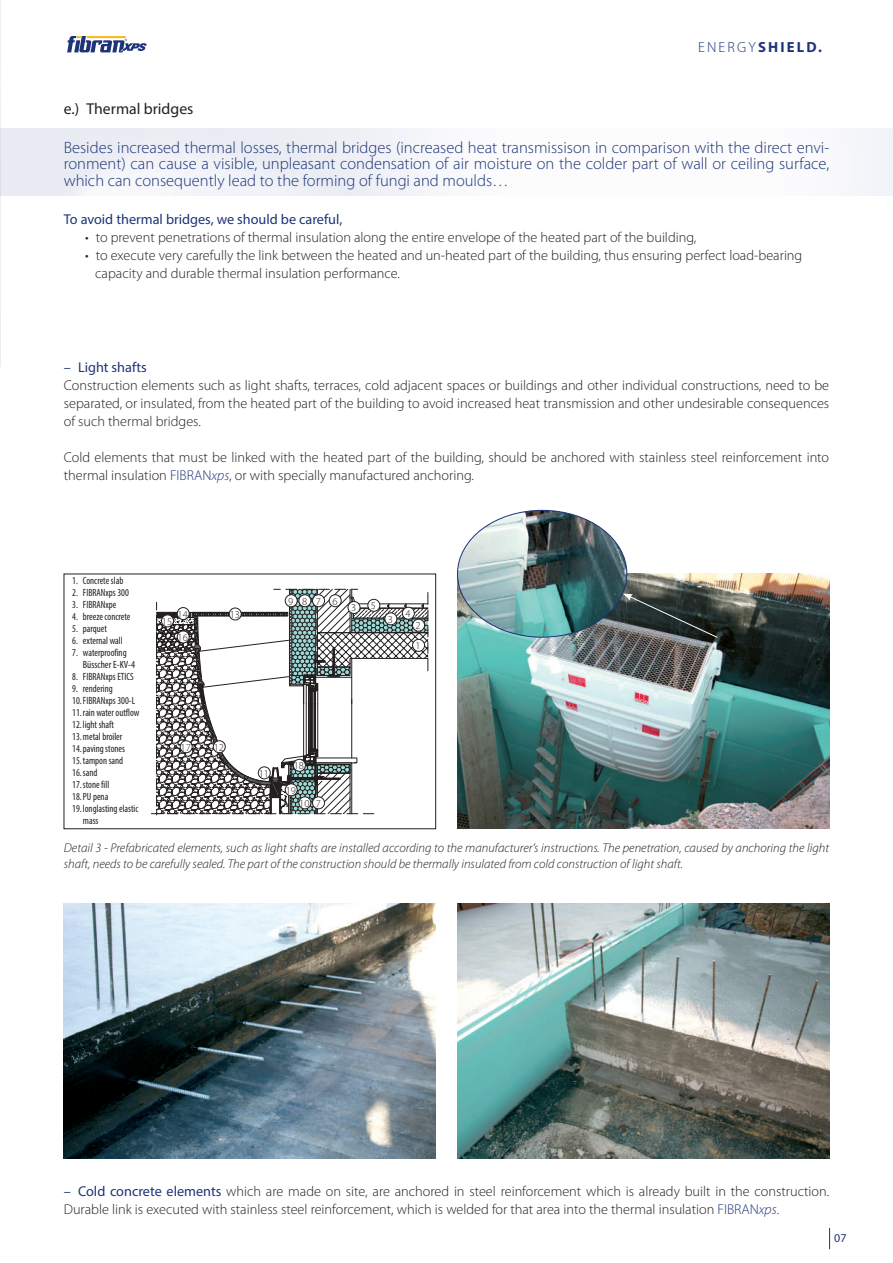
<style>
.page{position:relative;width:893px;height:1263px;background:#fff}
.page>*{position:absolute;margin:0;border:0;box-sizing:border-box;transform-origin:0 0}
.t1{font:300 16.5px/16.5px "Myriad Pro";color:#1d3479;text-align:justify}
.t2{font:15.75px "Myriad Pro";color:#231f20}
.t3{font:700 14.7px "Myriad Pro";letter-spacing:.145em;color:#1d3479}
.t4{font:300 14.25px/18px "Myriad Pro";color:#231f20}
.t5{font:14.25px "Myriad Pro";color:#1d3479}
.t6{font:italic 300 12.75px/16.5px "Myriad Pro";color:#231f20}
.t7{font:12px "Myriad Pro";color:#1d3479}
.t8{font:condensed 10.5px/12px "Myriad Pro";color:#231f20;scale:.95 1}
.t9{font:300 10.5px "Myriad Pro";color:#231f20}
.s1{font-weight:300}
.s2{color:#1d3479}
.s3{font-style:italic;color:#1d3479}
.s4{font-weight:400;color:#1d3479}
</style>
<div class="page">
<div style="left:64px;top:574px;width:372px;height:255px;border:1px solid #231f20"></div>
<img style="left:64px;top:903px;width:372px;height:255px">
<img style="left:457px;top:903px;width:372px;height:255px">
<svg style="left:67px;top:36px;width:80px;height:16px"></svg>
<img style="left:0;top:0;width:1px;height:367px">
<svg style="left:829px;top:1228px;width:1px;height:21px"></svg>
<img style="left:457px;top:574px;width:372px;height:255px">
<svg style="left:152px;top:589px;width:277px;height:226px"></svg>
<div style="left:329px;top:595px;width:12px;height:12px;background:#fff;border-radius:50%"></div>
<div style="left:329px;top:594px;width:12px;height:13px;border:1px solid #231f20;border-radius:50%"></div>
<div style="left:312px;top:595px;width:13px;height:12px;background:#fff;border-radius:50%"></div>
<div style="left:312px;top:594px;width:13px;height:13px;border:1px solid #231f20;border-radius:50%"></div>
<div style="left:299px;top:595px;width:12px;height:12px;background:#fff;border-radius:50%"></div>
<div style="left:299px;top:594px;width:12px;height:13px;border:1px solid #231f20;border-radius:50%"></div>
<div style="left:299px;top:797px;width:12px;height:12px;background:#fff;border-radius:50%"></div>
<div style="left:299px;top:797px;width:12px;height:12px;border:1px solid #231f20;border-radius:50%"></div>
<div style="left:258px;top:767px;width:12px;height:12px;background:#fff;border-radius:50%"></div>
<div style="left:258px;top:767px;width:12px;height:12px;border:1px solid #231f20;border-radius:50%"></div>
<div style="left:161px;top:615px;width:13px;height:12px;background:#fff;border-radius:50%"></div>
<div style="left:161px;top:615px;width:13px;height:12px;border:1px solid #231f20;border-radius:50%"></div>
<div style="left:413px;top:639px;width:12px;height:12px;background:#fff;border-radius:50%"></div>
<div style="left:412px;top:639px;width:13px;height:12px;border:1px solid #231f20;border-radius:50%"></div>
<div style="left:413px;top:619px;width:12px;height:12px;background:#fff;border-radius:50%"></div>
<div style="left:412px;top:619px;width:13px;height:12px;border:1px solid #231f20;border-radius:50%"></div>
<div style="left:385px;top:613px;width:12px;height:12px;background:#fff;border-radius:50%"></div>
<div style="left:385px;top:613px;width:12px;height:12px;border:1px solid #231f20;border-radius:50%"></div>
<div style="left:402px;top:607px;width:12px;height:12px;background:#fff;border-radius:50%"></div>
<div style="left:402px;top:607px;width:12px;height:12px;border:1px solid #231f20;border-radius:50%"></div>
<div style="left:348px;top:601px;width:12px;height:12px;background:#fff;border-radius:50%"></div>
<div style="left:348px;top:601px;width:12px;height:13px;border:1px solid #231f20;border-radius:50%"></div>
<div style="left:368px;top:599px;width:12px;height:12px;background:#fff;border-radius:50%"></div>
<div style="left:368px;top:599px;width:12px;height:12px;border:1px solid #231f20;border-radius:50%"></div>
<div style="left:285px;top:595px;width:12px;height:12px;background:#fff;border-radius:50%"></div>
<div style="left:285px;top:594px;width:12px;height:13px;border:1px solid #231f20;border-radius:50%"></div>
<div style="left:229px;top:608px;width:12px;height:12px;background:#fff;border-radius:50%"></div>
<div style="left:229px;top:608px;width:12px;height:12px;border:1px solid #231f20;border-radius:50%"></div>
<div style="left:177px;top:607px;width:12px;height:12px;background:#fff;border-radius:50%"></div>
<div style="left:177px;top:607px;width:12px;height:13px;border:1px solid #231f20;border-radius:50%"></div>
<div style="left:213px;top:741px;width:12px;height:12px;background:#fff;border-radius:50%"></div>
<div style="left:213px;top:740px;width:12px;height:13px;border:1px solid #231f20;border-radius:50%"></div>
<div style="left:177px;top:631px;width:12px;height:12px;background:#fff;border-radius:50%"></div>
<div style="left:177px;top:631px;width:12px;height:12px;border:1px solid #231f20;border-radius:50%"></div>
<div style="left:312px;top:797px;width:13px;height:12px;background:#fff;border-radius:50%"></div>
<div style="left:312px;top:797px;width:13px;height:12px;border:1px solid #231f20;border-radius:50%"></div>
<div style="left:180px;top:741px;width:12px;height:12px;background:#fff;border-radius:50%"></div>
<div style="left:180px;top:740px;width:12px;height:13px;border:1px solid #231f20;border-radius:50%"></div>
<div style="left:293px;top:759px;width:12px;height:12px;background:#fff;border-radius:50%"></div>
<div style="left:293px;top:759px;width:13px;height:12px;border:1px solid #231f20;border-radius:50%"></div>
<div style="left:285px;top:784px;width:12px;height:12px;background:#fff;border-radius:50%"></div>
<div style="left:285px;top:784px;width:12px;height:12px;border:1px solid #231f20;border-radius:50%"></div>
<img style="left:457px;top:510px;width:170px;height:127px">
<svg style="left:623px;top:593px;width:95px;height:45px;background:#39413f"></svg>
<p class="t3" style="left:698px;top:38px;width:125px"><span class="s1">ENERGY</span>SHIELD.</p>
<p class="t2" style="left:64px;top:99px;width:131px">e.) Thermal bridges</p>
<p class="t1" style="left:64px;top:139px;width:767px">Besides increased thermal losses, thermal bridges (increased heat transmissison in comparison with the direct envi&shy;ronment) can cause a visible, unpleasant condensation of air moisture on the colder part of wall or ceiling surface, which can consequently lead to the forming of fungi and moulds…</p>
<p class="t5" style="left:64px;top:210px;width:280px">To avoid thermal bridges, we should be careful,</p>
<p class="t4" style="left:85px;top:228px;width:613px">• to prevent penetrations of thermal insulation along the entire envelope of the heated part of the building,</p>
<p class="t4" style="left:95px;top:246px;width:709px;text-indent:-10px">• to execute very carefully the link between the heated and un-heated part of the building, thus ensuring perfect load-bearing capacity and durable thermal insulation performance.</p>
<p class="t5" style="left:64px;top:359px;width:84px">– Light shafts</p>
<p class="t4" style="left:64px;top:377px;width:767px;text-align:justify">Construction elements such as light shafts, terraces, cold adjacent spaces or buildings and other individual constructions, need to be separated, or insulated, from the heated part of the building to avoid increased heat transmission and other undesirable consequences of such thermal bridges.</p>
<p class="t4" style="left:64px;top:449px;width:767px">Cold elements that must be linked with the heated part of the building, should be anchored with stainless steel reinforcement into thermal insulation <span class="s2">FIBRAN</span><span class="s3">xps</span>, or with specially manufactured anchoring.</p>
<p class="t8" style="left:72px;top:575px;width:55px">1. Concrete slab</p>
<p class="t8" style="left:72px;top:587px;width:61px">2. FIBRANxps 300</p>
<p class="t8" style="left:72px;top:599px;width:48px">3. FIBRANxpe</p>
<p class="t8" style="left:72px;top:611px;width:63px">4. breeze concrete</p>
<p class="t8" style="left:72px;top:623px;width:38px">5. parquet</p>
<p class="t8" style="left:72px;top:635px;width:55px">6. external wall</p>
<p class="t8" style="left:83px;top:647px;width:56px;text-indent:-11px">7. waterproofing<br>Büsscher E-KV-4</p>
<p class="t8" style="left:72px;top:671px;width:66px">8. FIBRANxps ETICS</p>
<p class="t8" style="left:72px;top:683px;width:44px">9. rendering</p>
<p class="t8" style="left:72px;top:695px;width:68px">10.FIBRANxps 300-L</p>
<p class="t8" style="left:72px;top:707px;width:72px">11.rain water outflow</p>
<p class="t8" style="left:72px;top:719px;width:46px">12.light shaft</p>
<p class="t8" style="left:72px;top:731px;width:54px">13.metal broiler</p>
<p class="t8" style="left:72px;top:743px;width:57px">14.paving stones</p>
<p class="t8" style="left:72px;top:755px;width:55px">15.tampon sand</p>
<p class="t8" style="left:72px;top:767px;width:28px">16.sand</p>
<p class="t8" style="left:72px;top:779px;width:40px">17.stone fill</p>
<p class="t8" style="left:72px;top:791px;width:39px">18.PU pena</p>
<p class="t8" style="left:72px;top:803px;width:71px">19.longlasting elastic</p>
<p class="t8" style="left:83px;top:815px;width:18px">mass</p>
<p class="t9" style="left:178px;top:608px;width:12px">14</p>
<p class="t9" style="left:230px;top:609px;width:12px">13</p>
<p class="t9" style="left:162px;top:615px;width:12px">15</p>
<p class="t9" style="left:178px;top:632px;width:12px">16</p>
<p class="t9" style="left:288px;top:595px;width:7px">9</p>
<p class="t9" style="left:302px;top:595px;width:37px">87 6</p>
<p class="t9" style="left:351px;top:602px;width:7px">3</p>
<p class="t9" style="left:371px;top:600px;width:7px">5</p>
<p class="t9" style="left:388px;top:613px;width:7px">3</p>
<p class="t9" style="left:405px;top:608px;width:7px">4</p>
<p class="t9" style="left:416px;top:620px;width:7px">2</p>
<p class="t9" style="left:416px;top:640px;width:7px">1</p>
<p class="t9" style="left:181px;top:741px;width:12px">17</p>
<p class="t9" style="left:214px;top:741px;width:12px">12</p>
<p class="t9" style="left:259px;top:767px;width:12px">11</p>
<p class="t9" style="left:294px;top:760px;width:12px">18</p>
<p class="t9" style="left:286px;top:784px;width:12px">19</p>
<p class="t9" style="left:299px;top:797px;width:12px">10</p>
<p class="t9" style="left:316px;top:797px;width:7px">7</p>
<p class="t6" style="left:64px;top:839px;width:767px">Detail 3 - Prefabricated elements, such as light shafts are installed according to the manufacturer’s instructions. The penetration, caused by anchoring the light shaft, needs to be carefully sealed. The part of the construction should be thermally insulated from cold construction of light shaft.</p>
<p class="t4" style="left:64px;top:1182px;width:767px"><span class="s4">– Cold concrete elements</span> which are made on site, are anchored in steel reinforcement which is already built in the construction.<br>Durable link is executed with stainless steel reinforcement, which is welded for that area into the thermal insulation <span class="s2">FIBRAN</span><span class="s3">xps</span><span class="s2">.</span></p>
<p class="t7" style="left:834px;top:1231px;width:14px">07</p>
</div>
